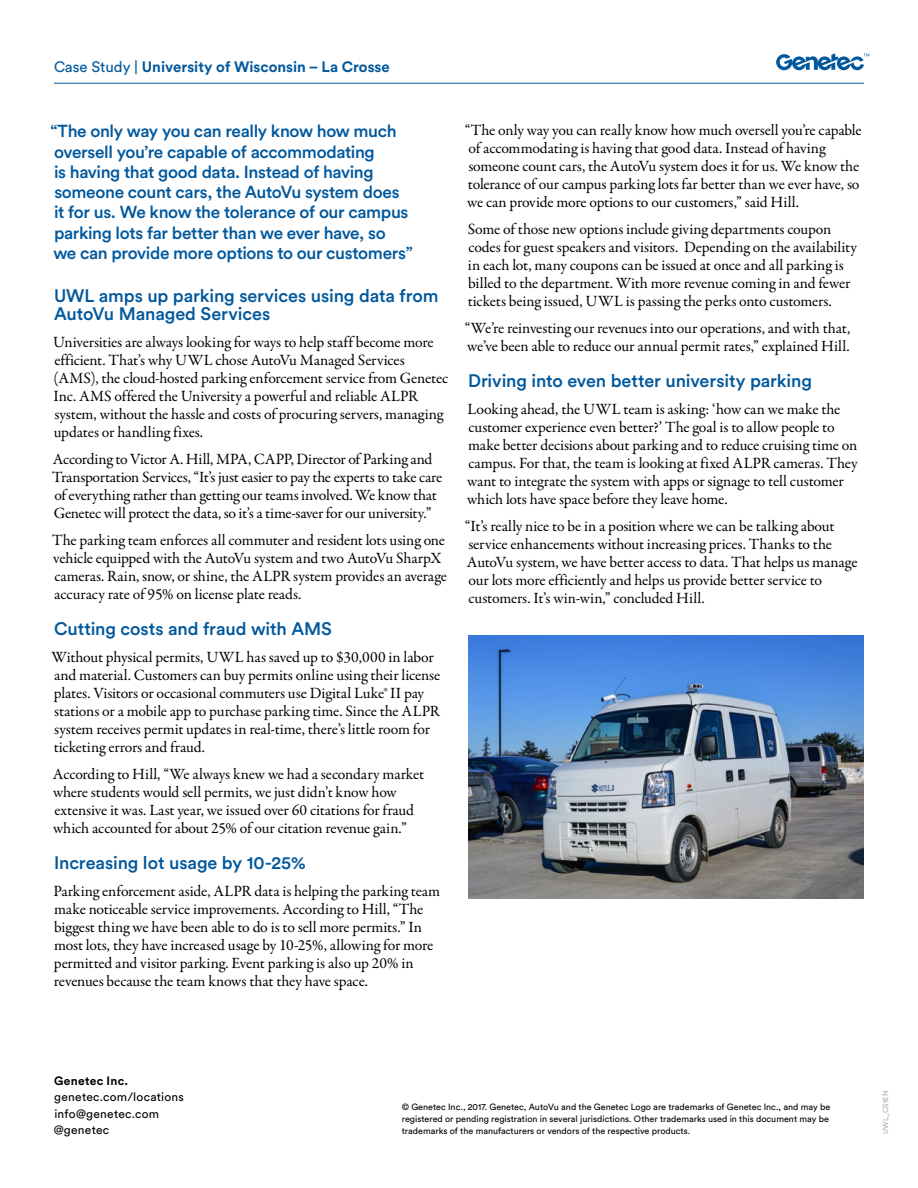
<style>
.page{position:relative;width:918px;height:1188px;background:#fff}
.page>*{position:absolute;margin:0;border:0;box-sizing:border-box;transform-origin:0 0}
.t1{font:500 18px/18px "Circular Pro";letter-spacing:-.005em;color:#00589d}
.t2{font:500 17.25px/20.2px "Circular Pro";letter-spacing:-.02em;color:#00589d}
.t3{font:15.75px/18px "Garamond Premr Pro";letter-spacing:-.01em;color:#000}
.t4{font:700 15px "Circular Pro";color:#00589d}
.t5{font:12px/16.5px "Circular Pro";letter-spacing:.02em;color:#000}
.t6{font:700 12px "Circular Pro";letter-spacing:.025em;color:#000}
.t7{font:9px/12px "Circular Pro";color:#000}
.t8{font:7.5px "Circular Pro";color:#adafb2}
.s1{font-weight:400}
</style>
<div class="page">
<hr style="left:54px;top:83px;width:810px;height:1px;background:#00589d">
<svg style="left:776px;top:53px;width:93px;height:17px"></svg>
<img style="left:468px;top:635px;width:396px;height:264px">
<p class="t4" style="left:54px;top:56px;width:337px"><span class="s1">Case Study |</span> University of Wisconsin – La Crosse</p>
<p class="t2" style="left:51px;top:120px;width:364px">“The only way you can really know how much oversell you’re capable of accommodating<br>is having that good data. Instead of having someone count cars, the AutoVu system does<br>it for us. We know the tolerance of our campus parking lots far better than we ever have, so<br>we can provide more options to our customers”</p>
<p class="t1" style="left:54px;top:285px;width:386px">UWL amps up parking services using data from<br>AutoVu Managed Services</p>
<p class="t3" style="left:53px;top:333px;width:397px">Universities are always looking for ways to help staff become more efficient. That’s why UWL chose AutoVu Managed Services (AMS), the cloud-hosted parking enforcement service from Genetec Inc. AMS offered the University a powerful and reliable ALPR system, without the hassle and costs of procuring servers, managing updates or handling fixes.</p>
<p class="t3" style="left:52px;top:450px;width:392px">According to Victor A. Hill, MPA, CAPP, Director of Parking and Transportation Services, “It’s just easier to pay the experts to take care of everything rather than getting our teams involved. We know that Genetec will protect the data, so it’s a time-saver for our university.”</p>
<p class="t3" style="left:52px;top:531px;width:397px">The parking team enforces all commuter and resident lots using one vehicle equipped with the AutoVu system and two AutoVu SharpX cameras. Rain, snow, or shine, the ALPR system provides an average accuracy rate of 95% on license plate reads.</p>
<p class="t1" style="left:54px;top:618px;width:279px">Cutting costs and fraud with AMS</p>
<p class="t3" style="left:52px;top:648px;width:390px">Without physical permits, UWL has saved up to $30,000 in labor and material. Customers can buy permits online using their license plates. Visitors or occasional commuters use Digital Luke® II pay stations or a mobile app to purchase parking time. Since the ALPR system receives permit updates in real-time, there’s little room for ticketing errors and fraud.</p>
<p class="t3" style="left:53px;top:765px;width:373px">According to Hill, “We always knew we had a secondary market where students would sell permits, we just didn’t know how extensive it was. Last year, we issued over 60 citations for fraud which accounted for about 25% of our citation revenue gain.”</p>
<p class="t1" style="left:54px;top:852px;width:253px">Increasing lot usage by 10-25%</p>
<p class="t3" style="left:53px;top:882px;width:388px">Parking enforcement aside, ALPR data is helping the parking team make noticeable service improvements. According to Hill, “The biggest thing we have been able to do is to sell more permits.” In most lots, they have increased usage by 10-25%, allowing for more permitted and visitor parking. Event parking is also up 20% in revenues because the team knows that they have space.</p>
<p class="t3" style="left:465px;top:121px;width:398px">“The only way you can really know how much oversell you’re capable of accommodating is having that good data. Instead of having someone count cars, the AutoVu system does it for us. We know the tolerance of our campus parking lots far better than we ever have, so we can provide more options to our customers,” said Hill.</p>
<p class="t3" style="left:468px;top:220px;width:391px">Some of those new options include giving departments coupon codes for guest speakers and visitors. Depending on the availability in each lot, many coupons can be issued at once and all parking is billed to the department. With more revenue coming in and fewer tickets being issued, UWL is passing the perks onto customers.</p>
<p class="t3" style="left:465px;top:319px;width:387px">“We’re reinvesting our revenues into our operations, and with that, we’ve been able to reduce our annual permit rates,” explained Hill.</p>
<p class="t1" style="left:468px;top:371px;width:345px">Driving into even better university parking</p>
<p class="t3" style="left:467px;top:400px;width:392px">Looking ahead, the UWL team is asking: ‘how can we make the customer experience even better?’ The goal is to allow people to make better decisions about parking and to reduce cruising time on campus. For that, the team is looking at fixed ALPR cameras. They want to integrate the system with apps or signage to tell customer which lots have space before they leave home.</p>
<p class="t3" style="left:465px;top:517px;width:394px">“It’s really nice to be in a position where we can be talking about service enhancements without increasing prices. Thanks to the AutoVu system, we have better access to data. That helps us manage our lots more efficiently and helps us provide better service to customers. It’s win-win,” concluded Hill.</p>
<p class="t6" style="left:54px;top:1072px;width:76px">Genetec Inc.</p>
<p class="t5" style="left:54px;top:1088px;width:132px">genetec.com/locations info@genetec.com @genetec</p>
<p class="t7" style="left:402px;top:1100px;width:430px">© Genetec Inc., 2017. Genetec, AutoVu and the Genetec Logo are trademarks of Genetec Inc., and may be registered or pending registration in several jurisdictions. Other trademarks used in this document may be trademarks of the manufacturers or vendors of the respective products.</p>
<p class="t8" style="left:881px;top:1134px;width:45px;rotate:-90deg">UWL_CS1EN</p>
</div>
